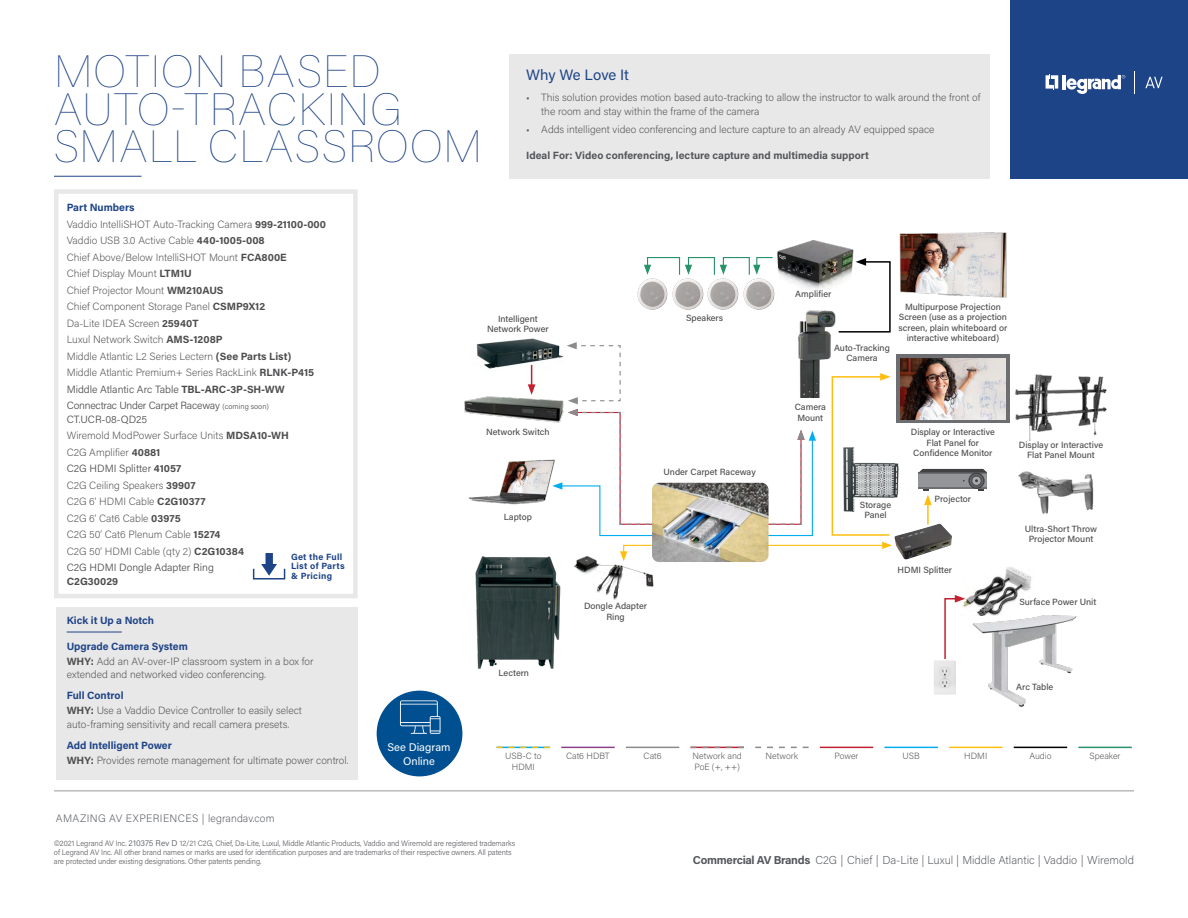
<style>
.page{position:relative;width:1188px;height:918px;background:#fff}
.page>*{position:absolute;margin:0;border:0;box-sizing:border-box;transform-origin:0 0}
.t1{font:100 45px/37.5px "Acumin Pro";letter-spacing:.03em;color:#1e4488}
.t2{font:15px "Acumin Pro";letter-spacing:-.005em;color:#1e4488}
.t3{font:200 11.55px "Acumin Pro";color:#54565b}
.t4{font:11.1px/13.2px "Acumin Pro";color:#fff;text-align:center}
.t5{font:200 10.65px "Acumin Pro";letter-spacing:.03em;color:#54565b}
.t6{font:200 10.5px/16.5px "Acumin Pro";color:#4d4d4f}
.t7{font:10.5px "Acumin Variable Concept";color:#54565b}
.t8{font:700 10.5px "Acumin Pro";color:#1e4488}
.t9{font:700 10.5px "Acumin Pro";letter-spacing:.005em;color:#4d4d4f}
.t10{font:500 9px/10.5px "Acumin Pro";color:#4d4d4f;text-align:center}
.t11{font:200 9px/10.8px "Acumin Pro";color:#4d4d4f}
.t12{font:700 9px/9.8px "Acumin Pro";letter-spacing:.03em;color:#1e4488}
.t13{font:300 7.8px/9.4px "Acumin Pro";letter-spacing:-.01em;color:#606165;scale:.96 1}
.s1{font-weight:700;color:#1e4488}
.s2{font-weight:700}
.s3{font-weight:300}
.s4{font-weight:300;font-size:7.5px}
.s5{font-size:8.4px;color:#54565b}
</style>
<div class="page">
<svg style="left:691px;top:747px;width:53px;height:1px"></svg>
<svg style="left:497px;top:747px;width:53px;height:1px"></svg>
<svg style="left:755px;top:747px;width:54px;height:1px"></svg>
<hr style="left:626px;top:747px;width:53px;height:1px;background:#8b8b8e">
<hr style="left:561px;top:747px;width:54px;height:1px;background:#8d4288">
<hr style="left:820px;top:747px;width:53px;height:1px;background:#c32032">
<hr style="left:884px;top:747px;width:54px;height:1px;background:#00aeef">
<hr style="left:949px;top:747px;width:54px;height:1px;background:#febe10">
<hr style="left:1014px;top:747px;width:53px;height:1px;background:#000">
<hr style="left:1078px;top:747px;width:54px;height:1px;background:#28926a">
<div style="left:1010px;top:0;width:178px;height:179px;background:#1e4488"></div>
<svg style="left:1046px;top:74px;width:12px;height:16px"></svg>
<hr style="left:1063px;top:75px;width:3px;height:14px;background:#fff">
<svg style="left:1067px;top:75px;width:58px;height:19px"></svg>
<svg style="left:1145px;top:77px;width:18px;height:11px"></svg>
<hr style="left:54px;top:790px;width:1080px;height:1px;background:#99969a">
<hr style="left:54px;top:176px;width:87px;height:1px;background:#1e4488">
<div style="left:54px;top:189px;width:304px;height:409px;border:4px solid #e9e8e8"></div>
<svg style="left:261px;top:553px;width:16px;height:23px"></svg>
<div style="left:253px;top:568px;width:32px;height:12px;border:2px solid #1e4488"></div>
<div style="left:56px;top:608px;width:302px;height:172px;background:#e9e8e8"></div>
<hr style="left:67px;top:632px;width:55px;height:1px;background:#1e4488">
<div style="left:509px;top:54px;width:481px;height:124px;background:#e9e8e8"></div>
<div style="left:377px;top:691px;width:85px;height:85px;background:#005091;border-radius:50%"></div>
<svg style="left:400px;top:700px;width:41px;height:34px"></svg>
<img style="left:899px;top:232px;width:108px;height:66px">
<img style="left:892px;top:463px;width:7px;height:35px">
<img style="left:1018px;top:471px;width:76px;height:43px">
<img style="left:475px;top:556px;width:86px;height:113px">
<img style="left:476px;top:338px;width:76px;height:31px">
<img style="left:574px;top:561px;width:80px;height:38px">
<img style="left:965px;top:568px;width:67px;height:40px">
<img style="left:973px;top:608px;width:104px;height:99px">
<img style="left:934px;top:660px;width:22px;height:35px">
<svg style="left:944px;top:595px;width:21px;height:66px"></svg>
<img style="left:894px;top:524px;width:58px;height:35px">
<img style="left:1015px;top:374px;width:92px;height:66px">
<div style="left:896px;top:355px;width:114px;height:68px;background:#6d6e71"></div>
<img style="left:900px;top:358px;width:106px;height:61px">
<div style="left:919px;top:474px;width:68px;height:14px;background:#939598"></div>
<hr style="left:919px;top:472px;width:68px;height:2px;background:#6d6e71">
<hr style="left:919px;top:488px;width:68px;height:1px;background:#6d6e71">
<svg style="left:919px;top:469px;width:68px;height:3px"></svg>
<svg style="left:968px;top:473px;width:17px;height:16px"></svg>
<svg style="left:970px;top:474px;width:13px;height:14px"></svg>
<svg style="left:970px;top:475px;width:13px;height:12px"></svg>
<div style="left:973px;top:477px;width:7px;height:8px;background:#afb1b3;border-radius:50%"></div>
<svg style="left:973px;top:477px;width:7px;height:7px"></svg>
<img style="left:637px;top:279px;width:31px;height:30px">
<img style="left:672px;top:279px;width:31px;height:30px">
<img style="left:708px;top:279px;width:31px;height:30px">
<img style="left:743px;top:279px;width:31px;height:30px">
<svg style="left:644px;top:257px;width:129px;height:18px"></svg>
<img style="left:777px;top:240px;width:77px;height:50px">
<img style="left:464px;top:396px;width:88px;height:26px">
<img style="left:468px;top:459px;width:84px;height:46px">
<svg style="left:837px;top:258px;width:54px;height:75px"></svg>
<hr style="left:927px;top:503px;width:2px;height:21px;background:#febe10">
<svg style="left:923px;top:489px;width:9px;height:16px"></svg>
<svg style="left:552px;top:342px;width:340px;height:219px"></svg>
<img style="left:787px;top:306px;width:53px;height:91px">
<img style="left:652px;top:483px;width:117px;height:79px">
<svg style="left:528px;top:365px;width:7px;height:30px"></svg>
<h1 class="t1" style="left:54px;top:51px;width:429px">MOTION BASED<br>AUTO-TRACKING<br>SMALL CLASSROOM</h1>
<h2 class="t2" style="left:526px;top:64px;width:104px">Why We Love It</h2>
<p class="t6" style="left:541px;top:91px;width:441px;line-height:13.5px;text-indent:-15px">• This solution provides motion based auto-tracking to allow the instructor to walk around the front of the room and stay within the frame of the camera</p>
<p class="t6" style="left:526px;top:121px;width:410px">• Adds intelligent video conferencing and lecture capture to an already AV equipped space</p>
<p class="t7" style="left:526px;top:148px;width:344px">Ideal For: Video conferencing, lecture capture and multimedia support</p>
<p class="t6" style="left:67px;top:199px;width:261px"><span class="s1">Part Numbers<br></span>Vaddio IntelliSHOT Auto-Tracking Camera <span class="s2">999-21100-000<br></span>Vaddio USB 3.0 Active Cable <span class="s2">440-1005-008<br></span>Chief Above/Below IntelliSHOT Mount <span class="s2">FCA800E<br></span>Chief Display Mount <span class="s2">LTM1U<br></span>Chief Projector Mount <span class="s2">WM210AUS<br></span>Chief Component Storage Panel <span class="s2">CSMP9X12<br></span>Da-Lite IDEA Screen <span class="s2">25940T<br></span>Luxul Network Switch <span class="s2">AMS-1208P<br></span>Middle Atlantic L2 Series Lectern <span class="s2">(See Parts List)<br></span>Middle Atlantic Premium+ Series RackLink <span class="s2">RLNK-P415<br></span><span class="s3">Middle Atlantic Arc Table</span> <span class="s2">TBL-ARC-3P-SH-WW </span><span class="s3">Connectrac Under Carpet Raceway</span> <span class="s4">(coming soon)</span></p>
<p class="t6" style="left:67px;top:410px;width:224px"><span class="s3">CT.UCR-08-QD25<br></span>Wiremold ModPower Surface Units <span class="s2">MDSA10-WH<br></span>C2G Amplifier <span class="s2">40881<br></span><span class="s3">C2G HDMI Splitter</span> <span class="s2">41057<br></span>C2G Ceiling Speakers <span class="s2">39907<br></span>C2G 6’ HDMI Cable <span class="s2">C2G10377<br></span>C2G 6’ Cat6 Cable <span class="s2">03975<br></span>C2G 50’ Cat6 Plenum Cable <span class="s2">15274<br></span>C2G 50’ HDMI Cable (qty 2) <span class="s2">C2G10384<br></span><span class="s3">C2G HDMI Dongle Adapter Ring</span></p>
<p class="t9" style="left:67px;top:574px;width:53px">C2G30029</p>
<p class="t12" style="left:291px;top:551px;width:55px">Get the Full<br>List of Parts &amp; Pricing</p>
<p class="t8" style="left:67px;top:613px;width:89px">Kick it Up a Notch</p>
<p class="t6" style="left:67px;top:638px;width:248px;line-height:15px"><span class="s1">Upgrade Camera System<br></span><span class="s2">WHY:</span> Add an AV-over-IP classroom system in a box for</p>
<p class="t6" style="left:67px;top:666px;width:201px">extended and networked video conferencing.</p>
<p class="t6" style="left:67px;top:688px;width:237px;line-height:15px"><span class="s1">Full Control<br></span><span class="s2">WHY:</span> Use a Vaddio Device Controller to easily select</p>
<p class="t6" style="left:67px;top:716px;width:224px">auto-framing sensitivity and recall camera presets.</p>
<p class="t6" style="left:67px;top:737px;width:283px;line-height:15px"><span class="s1">Add Intelligent Power<br></span><span class="s2">WHY:</span> Provides remote management for ultimate power control.</p>
<p class="t4" style="left:388px;top:740px;width:64px">See Diagram<br>Online</p>
<p class="t10" style="left:487px;top:313px;width:63px">Intelligent<br>Network Power</p>
<p class="t10" style="left:686px;top:312px;width:39px">Speakers</p>
<p class="t10" style="left:486px;top:427px;width:65px">Network Switch</p>
<p class="t10" style="left:504px;top:511px;width:30px">Laptop</p>
<p class="t10" style="left:499px;top:667px;width:32px">Lectern</p>
<p class="t10" style="left:664px;top:466px;width:94px">Under Carpet Raceway</p>
<p class="t10" style="left:584px;top:600px;width:64px">Dongle Adapter<br>Ring</p>
<p class="t10" style="left:795px;top:289px;width:38px">Amplifier</p>
<p class="t10" style="left:834px;top:342px;width:57px">Auto-Tracking<br>Camera</p>
<p class="t10" style="left:899px;top:301px;width:110px">Multipurpose Projection<br>Screen (use as a projection screen, plain whiteboard or interactive whiteboard)</p>
<p class="t10" style="left:795px;top:402px;width:33px">Camera<br>Mount</p>
<p class="t10" style="left:860px;top:499px;width:33px">Storage<br>Panel</p>
<p class="t10" style="left:911px;top:427px;width:86px">Display or Interactive<br>Flat Panel for<br>Confidence Monitor</p>
<p class="t10" style="left:935px;top:493px;width:38px">Projector</p>
<p class="t10" style="left:898px;top:564px;width:56px">HDMI Splitter</p>
<p class="t10" style="left:1019px;top:439px;width:86px">Display or Interactive<br>Flat Panel Mount</p>
<p class="t10" style="left:1025px;top:523px;width:74px">Ultra-Short Throw<br>Projector Mount</p>
<p class="t10" style="left:1019px;top:596px;width:79px">Surface Power Unit</p>
<p class="t10" style="left:1016px;top:681px;width:39px">Arc Table</p>
<p class="t11" style="left:505px;top:751px;width:38px;text-align:center">USB-C to<br>HDMI</p>
<p class="t11" style="left:566px;top:751px;width:45px">Cat6 HDBT</p>
<p class="t11" style="left:644px;top:751px;width:19px">Cat6</p>
<p class="t11" style="left:766px;top:751px;width:34px">Network</p>
<p class="t11" style="left:834px;top:751px;width:26px">Power</p>
<p class="t11" style="left:903px;top:751px;width:19px">USB</p>
<p class="t11" style="left:964px;top:751px;width:25px">HDMI</p>
<p class="t11" style="left:1029px;top:751px;width:24px">Audio</p>
<p class="t11" style="left:1090px;top:751px;width:32px">Speaker</p>
<p class="t11" style="left:693px;top:751px;width:51px">Network and<br>PoE (+, ++)</p>
<p class="t5" style="left:56px;top:811px;width:220px">AMAZING AV EXPERIENCES | legrandav.com</p>
<p class="t13" style="left:54px;top:838px;width:482px">©2021 Legrand AV Inc. <span class="s5">210375 Rev D</span> 12/21 C2G, Chief, Da-Lite, Luxul, Middle Atlantic Products, Vaddio and Wiremold are registered trademarks of Legrand AV Inc. All other brand names or marks are used for identification purposes and are trademarks of their respective owners. All patents are protected under existing designations. Other patents pending.</p>
<p class="t3" style="left:693px;top:852px;width:443px"><span class="s2">Commercial AV Brands</span> C2G | Chief | Da-Lite | Luxul | Middle Atlantic | Vaddio | Wiremold</p>
</div>
